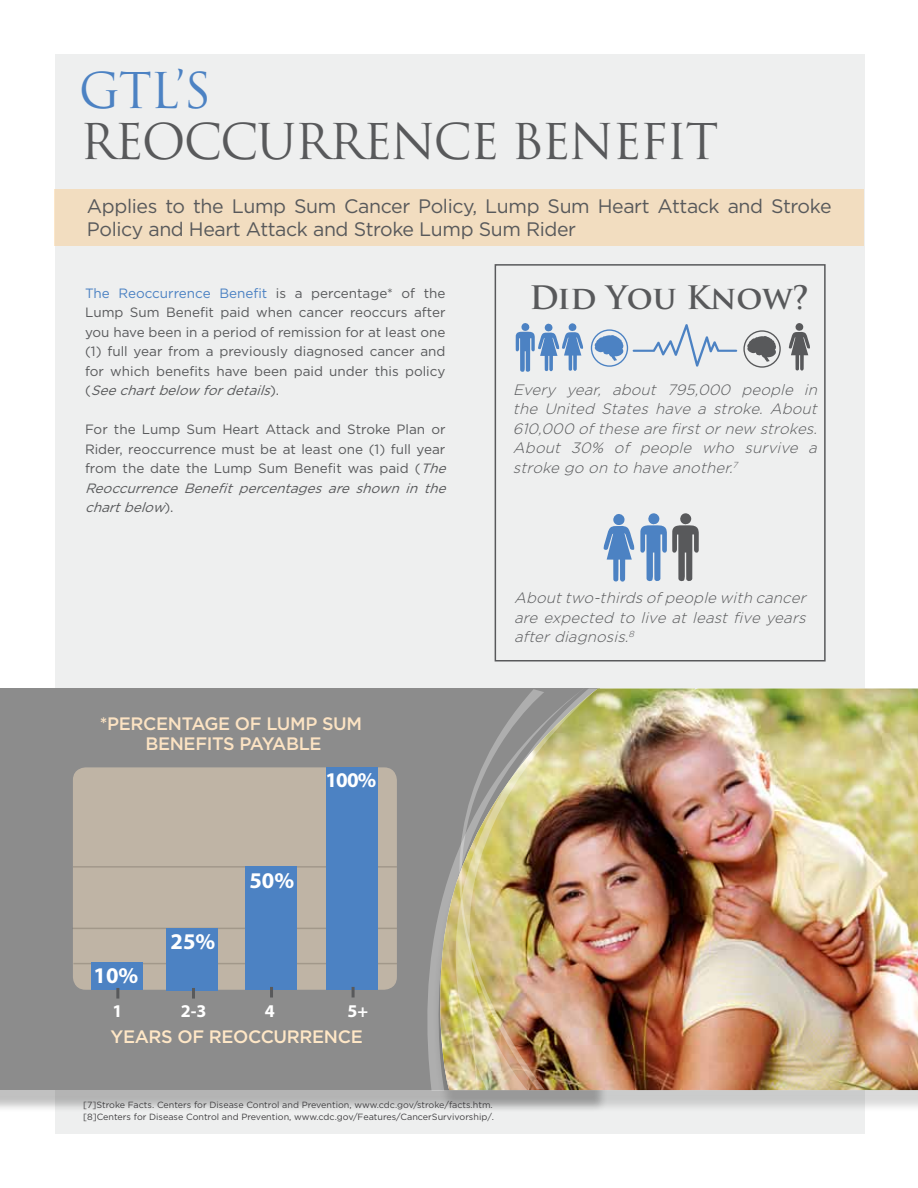
<style>
.page{position:relative;width:918px;height:1188px;background:#fff}
.page>*{position:absolute;margin:0;border:0;box-sizing:border-box;transform-origin:0 0}
.t1{font:48px "Trajan Pro";letter-spacing:-.04em;color:#58595b}
.t2{font:48px "Trajan Pro";color:#4c82c3}
.t3{font:700 31.5px "Trajan Pro";letter-spacing:-.005em;color:#58595b}
.t4{font:700 22.5px "Myriad Pro";color:#fff}
.t5{font:700 21px "Myriad Pro";color:#fff}
.t6{font:19.5px/22.5px "Gotham";letter-spacing:-.02em;color:#58595b}
.t7{font:500 18px/19.5px "Gotham";letter-spacing:-.02em;color:#fce3c3;text-align:center}
.t8{font:500 18px "Gotham";color:#ffe7c6}
.t9{font:700 18px "Myriad Pro";color:#fff}
.t10{font:italic 300 15px/19.5px "Gotham";color:#58595b;text-align:justify}
.t11{font:13.5px/19.5px "Gotham";color:#58595b;text-align:justify}
.t12{font:9px/12px "Gotham";color:#414042}
.s1{color:#4c82c3}
.s2{font-style:italic}
</style>
<div class="page">
<div style="left:55px;top:54px;width:810px;height:1080px;background:#eeefef"></div>
<div style="left:54px;top:189px;width:810px;height:57px;background:#f2ddc0"></div>
<div style="left:0;top:695px;width:608px;height:418px;background:#000;opacity:.25"></div>
<div style="left:0;top:688px;width:426px;height:402px;background:#8c8c8c"></div>
<div style="left:432px;top:695px;width:486px;height:418px;background:#000;opacity:.15"></div>
<img style="left:427px;top:688px;width:491px;height:402px">
<div style="left:73px;top:767px;width:324px;height:223px;background:#bfb4a5;border-radius:13px"></div>
<div style="left:326px;top:767px;width:52px;height:223px;background:#4c82c3"></div>
<div style="left:167px;top:928px;width:51px;height:62px;background:#4c82c3"></div>
<div style="left:246px;top:866px;width:51px;height:124px;background:#4c82c3"></div>
<div style="left:91px;top:963px;width:52px;height:27px;background:#4c82c3"></div>
<svg style="left:116px;top:988px;width:3px;height:11px"></svg>
<svg style="left:192px;top:988px;width:3px;height:11px"></svg>
<svg style="left:270px;top:987px;width:3px;height:11px"></svg>
<svg style="left:352px;top:987px;width:3px;height:10px"></svg>
<img style="left:545px;top:689px;width:52px;height:401px">
<svg style="left:604px;top:513px;width:95px;height:69px"></svg>
<img style="left:421px;top:689px;width:124px;height:401px">
<div style="left:495px;top:264px;width:331px;height:398px;border:2px solid #58595b"></div>
<svg style="left:743px;top:330px;width:38px;height:38px"></svg>
<svg style="left:591px;top:324px;width:146px;height:43px"></svg>
<svg style="left:789px;top:323px;width:21px;height:48px"></svg>
<svg style="left:516px;top:323px;width:67px;height:49px"></svg>
<h1 class="t2" style="left:79px;top:60px;width:125px">GTL’S</h1>
<h1 class="t1" style="left:80px;top:111px;width:494px">REOCCURRENCE BENE</h1>
<h1 class="t1" style="left:640px;top:111px;width:78px">FIT</h1>
<h3 class="t6" style="left:87px;top:195px;width:746px">Applies to the Lump Sum Cancer Policy, Lump Sum Heart Attack and Stroke<br>Policy and Heart Attack and Stroke Lump Sum Rider</h3>
<p class="t11" style="left:85px;top:283px;width:362px"><span class="s1">The Reoccurrence Benefit</span> is a percentage* of the Lump Sum Benefit paid when cancer reoccurs after you have been in a period of remission for at least one (1) full year from a previously diagnosed cancer and for which benefits have been paid under this policy ( <span class="s2">Seechartbelow fordetails</span>) .</p>
<p class="t11" style="left:85px;top:420px;width:367px;text-align:left">For the Lump Sum Heart Attack and Stroke Plan or Rider, reoccurrence must be at least one (1) full year from the date the Lump Sum Benefit was paid (<span class="s2">The Reoccurrence Benefit percentages are shown in the chartbelow</span>) .</p>
<h3 class="t7" style="left:100px;top:714px;width:264px">*PERCENTAGE OF LUMP SUM<br>BENEFITS PAYABLE</h3>
<h3 class="t5" style="left:325px;top:766px;width:52px">100%</h3>
<h2 class="t3" style="left:529px;top:278px;width:282px">Did You Know?</h2>
<p class="t10" style="left:513px;top:379px;width:309px">Every year, about 795,000 people in the United States have a stroke. About 610,000 ofthese are firstornew strokes.<br>About 30% of people who survive a stroke go on to have another.<sup>7</sup></p>
<p class="t10" style="left:514px;top:588px;width:297px">Abouttwo-thirds ofpeople with cancer are expected to live at least five years afterdiagnosis.<sup>8</sup></p>
<h3 class="t4" style="left:94px;top:961px;width:46px">10%</h3>
<h3 class="t4" style="left:171px;top:927px;width:46px">25%</h3>
<h3 class="t4" style="left:249px;top:866px;width:46px">50%</h3>
<h3 class="t9" style="left:113px;top:999px;width:11px">1</h3>
<h3 class="t9" style="left:181px;top:999px;width:27px">2-3</h3>
<h3 class="t9" style="left:265px;top:999px;width:11px">4</h3>
<h3 class="t9" style="left:347px;top:999px;width:22px">5+</h3>
<h3 class="t8" style="left:110px;top:1026px;width:151px">YEARS OF REOCCU</h3>
<h3 class="t8" style="left:287px;top:1026px;width:77px">RRENCE</h3>
<p class="t12" style="left:83px;top:1098px;width:412px">[7]Stroke Facts. Centers for Disease Control and Prevention, www.cdc.gov/stroke/facts.htm. [8]Centers for Disease Control and Prevention, www.cdc.gov/Features/CancerSurvivorship/.</p>
</div>
